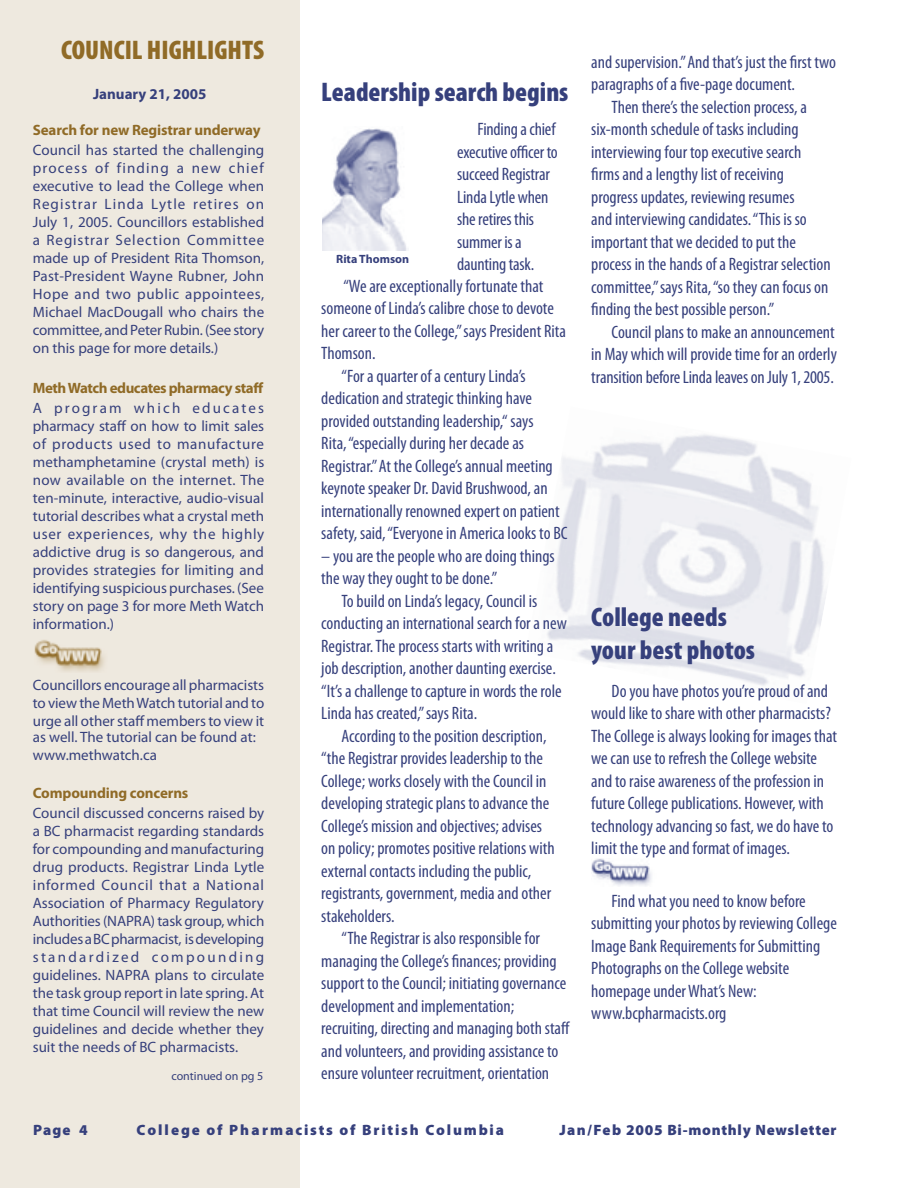
<style>
.page{position:relative;width:918px;height:1188px;background:#fff}
.page>*{position:absolute;margin:0;border:0;box-sizing:border-box;transform-origin:0 0}
.Article_Title{font:900 condensed 27px/33px "Myriad Pro";color:#36407c}
.Article_Title-2{font:900 condensed 27px "Myriad Pro";color:#906b27}
.Article_Inside{font:condensed 18px/22.5px "Myriad Pro";color:#36407c}
.Article_Title-3{font:15px/18px "Myriad Pro";color:#36407c;text-align:justify}
.Article_Title-4{font:700 15px "Myriad Pro";letter-spacing:-.015em;color:#906b27}
.t1{font:900 15px "Myriad Pro";letter-spacing:.12em;color:#36407c}
.t2{font:900 15px "Myriad Pro";letter-spacing:.05em;color:#36407c}
.Article_Title-5{font:700 15px "Myriad Pro";color:#36407c}
.Cont__On{font:12px "Myriad Pro";color:#36407c}
.Cont__On-2{font:700 12px "Myriad Pro";color:#36407c}
</style>
<div class="page">
<div style="left:0;top:0;width:300px;height:1188px;background:#eee9df"></div>
<img style="left:322px;top:128px;width:85px;height:122px">
<img style="left:34px;top:640px;width:71px;height:31px">
<img style="left:547px;top:434px;width:280px;height:252px">
<img style="left:591px;top:858px;width:61px;height:28px">
<p class="Article_Title-2" style="left:61px;top:35px;width:204px">COUNCIL HIGHLIGHTS</p>
<p class="Article_Title-5" style="left:93px;top:86px;width:115px">January 21, 2005</p>
<p class="Article_Title-4" style="left:33px;top:121px;width:229px">Search for new Registrar underway</p>
<p class="Article_Title-3" style="left:33px;top:141px;width:233px">Council has started the challenging process of finding a new chief executive to lead the College when Registrar Linda Lytle retires on July 1, 2005. Councillors established a Registrar Selection Committee made up of President Rita Thomson, Past-President Wayne Rubner, John Hope and two public appointees, Michael MacDougall who chairs the committee, and Peter Rubin. (See story on this page for more details.)</p>
<p class="Article_Title-4" style="left:33px;top:380px;width:232px">Meth Watch educates pharmacy staff</p>
<p class="Article_Title-3" style="left:33px;top:400px;width:233px">A program which educates pharmacy staff on how to limit sales of products used to manufacture methamphetamine (crystal meth) is now available on the internet. The ten-minute, interactive, audio-visual tutorial describes what a crystal meth user experiences, why the highly addictive drug is so dangerous, and provides strategies for limiting and identifying suspicious purchases. (See story on page 3 for more Meth Watch information.)</p>
<p class="Article_Title-3" style="left:33px;top:676px;width:233px">Councillors encourage all pharmacists to view the Meth Watch tutorial and to urge all other staff members to view it</p>
<p class="Article_Title-3" style="left:33px;top:729px;width:225px">as well. The tutorial can be found at:</p>
<p class="Article_Title-3" style="left:33px;top:746px;width:126px">www.methwatch.ca</p>
<p class="Article_Title-4" style="left:33px;top:784px;width:157px">Compounding concerns</p>
<p class="Article_Title-3" style="left:33px;top:804px;width:233px">Council discussed concerns raised by a BC pharmacist regarding standards for compounding and manufacturing drug products. Registrar Linda Lytle informed Council that a National Association of Pharmacy Regulatory Authorities (NAPRA) task group, which includes a BC pharmacist, is developing standardized compounding guidelines. NAPRA plans to circulate the task group report in late spring. At that time Council will review the new guidelines and decide whether they suit the needs of BC pharmacists.</p>
<p class="Cont__On" style="left:171px;top:1069px;width:93px">continued on pg 5</p>
<p class="Article_Title" style="left:321px;top:76px;width:249px">Leadership search begins</p>
<p class="Article_Inside" style="left:457px;top:119px;width:102px;text-indent:20px">Finding a chief executive officer to succeed Registrar<br>Linda Lytle when she retires this summer is a daunting task.</p>
<p class="Cont__On-2" style="left:336px;top:252px;width:75px">Rita Thomson</p>
<p class="Article_Inside" style="left:321px;top:275px;width:246px;text-indent:22px">“We are exceptionally fortunate that someone of Linda’s calibre chose to devote her career to the College,” says President Rita Thomson.</p>
<p class="Article_Inside" style="left:321px;top:365px;width:248px;text-indent:20px">“For a quarter of a century Linda’s dedication and strategic thinking have provided outstanding leadership,“ says<br>Rita, “especially during her decade as Registrar.” At the College’s annual meeting keynote speaker Dr. David Brushwood, an internationally renowned expert on patient safety, said, “Everyone in America looks to BC</p>
<p class="Article_Inside" style="left:321px;top:545px;width:235px">– you are the people who are doing things the way they ought to be done.”</p>
<p class="Article_Inside" style="left:321px;top:590px;width:247px;text-indent:20px">To build on Linda’s legacy, Council is conducting an international search for a new Registrar. The process starts with writing a job description, another daunting exercise. “It’s a challenge to capture in words the role Linda has created,” says Rita.</p>
<p class="Article_Inside" style="left:321px;top:725px;width:235px;text-indent:20px">According to the position description, “the Registrar provides leadership to the College; works closely with the Council in developing strategic plans to advance the College’s mission and objectives; advises on policy; promotes positive relations with external contacts including the public, registrants, government, media and other stakeholders.</p>
<p class="Article_Inside" style="left:321px;top:927px;width:250px;text-indent:20px">“The Registrar is also responsible for managing the College’s finances; providing support to the Council; initiating governance development and implementation; recruiting, directing and managing both staff and volunteers, and providing assistance to ensure volunteer recruitment, orientation</p>
<p class="Article_Inside" style="left:591px;top:51px;width:246px">and supervision.” And that’s just the first two paragraphs of a five-page document.</p>
<p class="Article_Inside" style="left:591px;top:96px;width:241px;text-indent:20px">Then there’s the selection process, a six-month schedule of tasks including interviewing four top executive search firms and a lengthy list of receiving progress updates, reviewing resumes<br>and interviewing candidates. “This is so important that we decided to put the process in the hands of a Registrar selection committee,” says Rita, “so they can focus on finding the best possible person.”</p>
<p class="Article_Inside" style="left:591px;top:321px;width:247px;text-indent:20px">Council plans to make an announcement in May which will provide time for an orderly transition before Linda leaves on July 1, 2005.</p>
<p class="Article_Title" style="left:591px;top:600px;width:165px">College needs your best photos</p>
<p class="Article_Inside" style="left:591px;top:680px;width:247px;text-indent:20px">Do you have photos you’re proud of and would like to share with other pharmacists?<br>The College is always looking for images that we can use to refresh the College website and to raise awareness of the profession in future College publications. However, with technology advancing so fast, we do have to limit the type and format of images.</p>
<p class="Article_Inside" style="left:591px;top:890px;width:247px;text-indent:20px">Find what you need to know before submitting your photos by reviewing College Image Bank Requirements for Submitting Photographs on the College website homepage under What’s New:</p>
<p class="Article_Inside" style="left:591px;top:1002px;width:137px">www.bcpharmacists.org</p>
<p class="t1" style="left:33px;top:1121px;width:56px">Page 4</p>
<p class="t1" style="left:137px;top:1121px;width:369px">College of Pharmacists of British Columbia</p>
<p class="t2" style="left:560px;top:1121px;width:279px">Jan/Feb 2005 Bi-monthly Newsletter</p>
</div>
